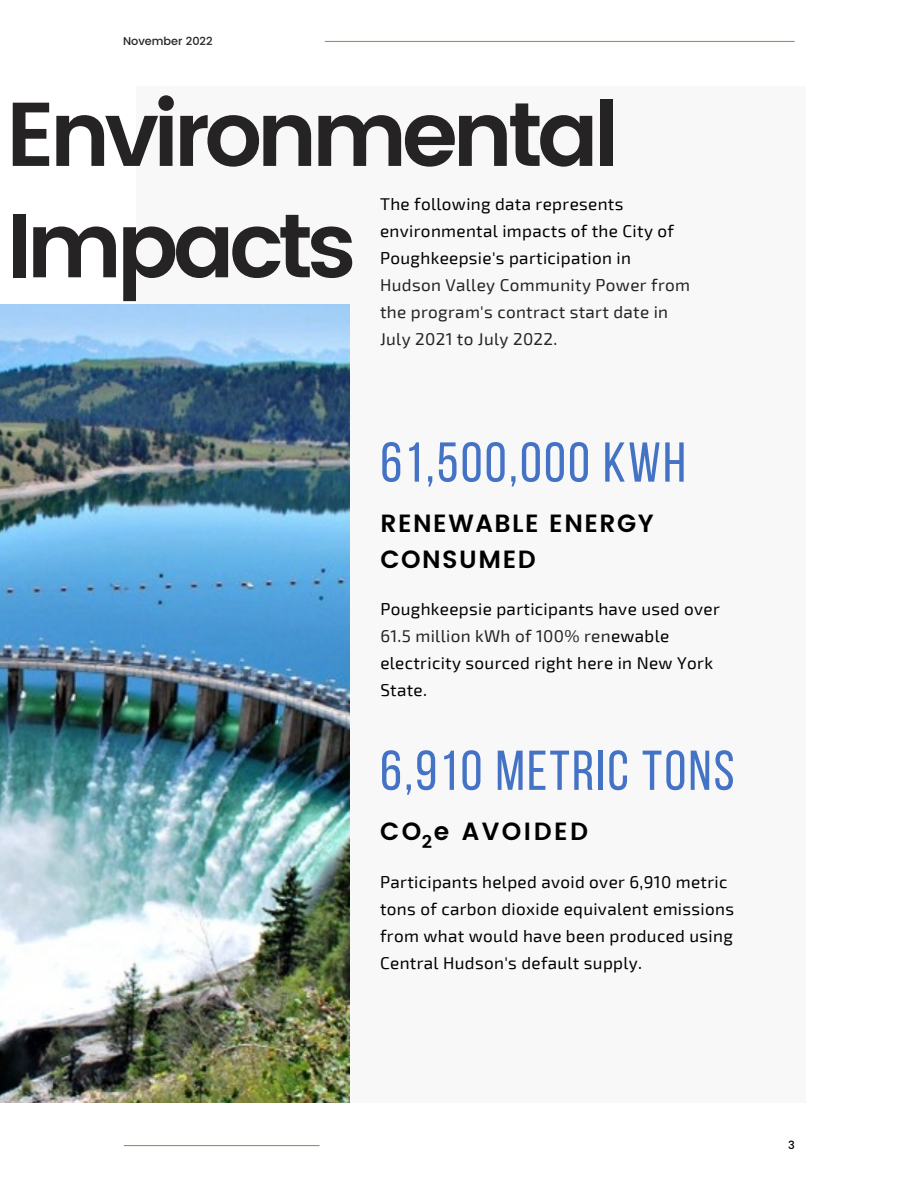
<style>
.page{position:relative;width:918px;height:1188px;background:#fff}
.page>*{position:absolute;margin:0;border:0;box-sizing:border-box;transform-origin:0 0}
.t1{font:600 90.45px/111.3px "Poppins";letter-spacing:-.065em;color:#252324}
.t2{font:55.95px "Bebas Neue";letter-spacing:.04em;color:#4472c4}
.t3{font:600 24.9px/36px "Poppins";letter-spacing:.06em;color:#000}
.t4{font:600 24.9px "Poppins";letter-spacing:.1em;color:#000}
.t5{font:17.1px/27px "Exo 2";letter-spacing:.02em;color:#000}
.t6{font:17.1px/27px "Exo 2";letter-spacing:.02em;color:#252324}
.t7{font:500 11.25px "Poppins";color:#252324}
.t8{font:500 11.25px "Poppins";color:#000}
.s1{color:#252324}
</style>
<div class="page">
<div style="left:136px;top:86px;width:670px;height:1017px;background:#f8f8f8"></div>
<hr style="left:124px;top:1145px;width:196px;height:1px;background:#70ad47">
<hr style="left:325px;top:41px;width:469px;height:1px;background:#70ad47">
<img style="left:0;top:304px;width:350px;height:799px">
<p class="t7" style="left:123px;top:34px;width:91px">November 2022</p>
<h1 class="t1" style="left:6px;top:79px;width:615px">Environmental<br>Impacts</h1>
<p class="t5" style="left:380px;top:190px;width:295px">The following data represents environmental impacts of the City of<br>Poughkeepsie's participation in</p>
<p class="t6" style="left:380px;top:271px;width:312px">Hudson Valley Community Power from the program's contract start date in<br>July 2021 to July 2022.</p>
<h2 class="t2" style="left:380px;top:440px;width:307px">61,500,000 KWH</h2>
<h3 class="t3" style="left:380px;top:505px;width:275px">RENEWABLE ENERGY<br>CONSUMED</h3>
<p class="t5" style="left:380px;top:595px;width:341px">Poughkeepsie participants have used over<br><span class="s1">61.5 million kWh of 100% ren</span>ewable electricity sourced right here in New York<br>State.</p>
<h2 class="t2" style="left:380px;top:748px;width:356px">6,910 METRIC TONS</h2>
<h3 class="t4" style="left:380px;top:817px;width:210px">CO<sub>2</sub>e AVOIDED</h3>
<p class="t5" style="left:380px;top:867px;width:355px">Participants helped avoid over 6,910 metric tons of carbon dioxide equivalent emissions from what would have been produced using Central Hudson's default supply.</p>
<p class="t8" style="left:788px;top:1138px;width:8px">3</p>
</div>
